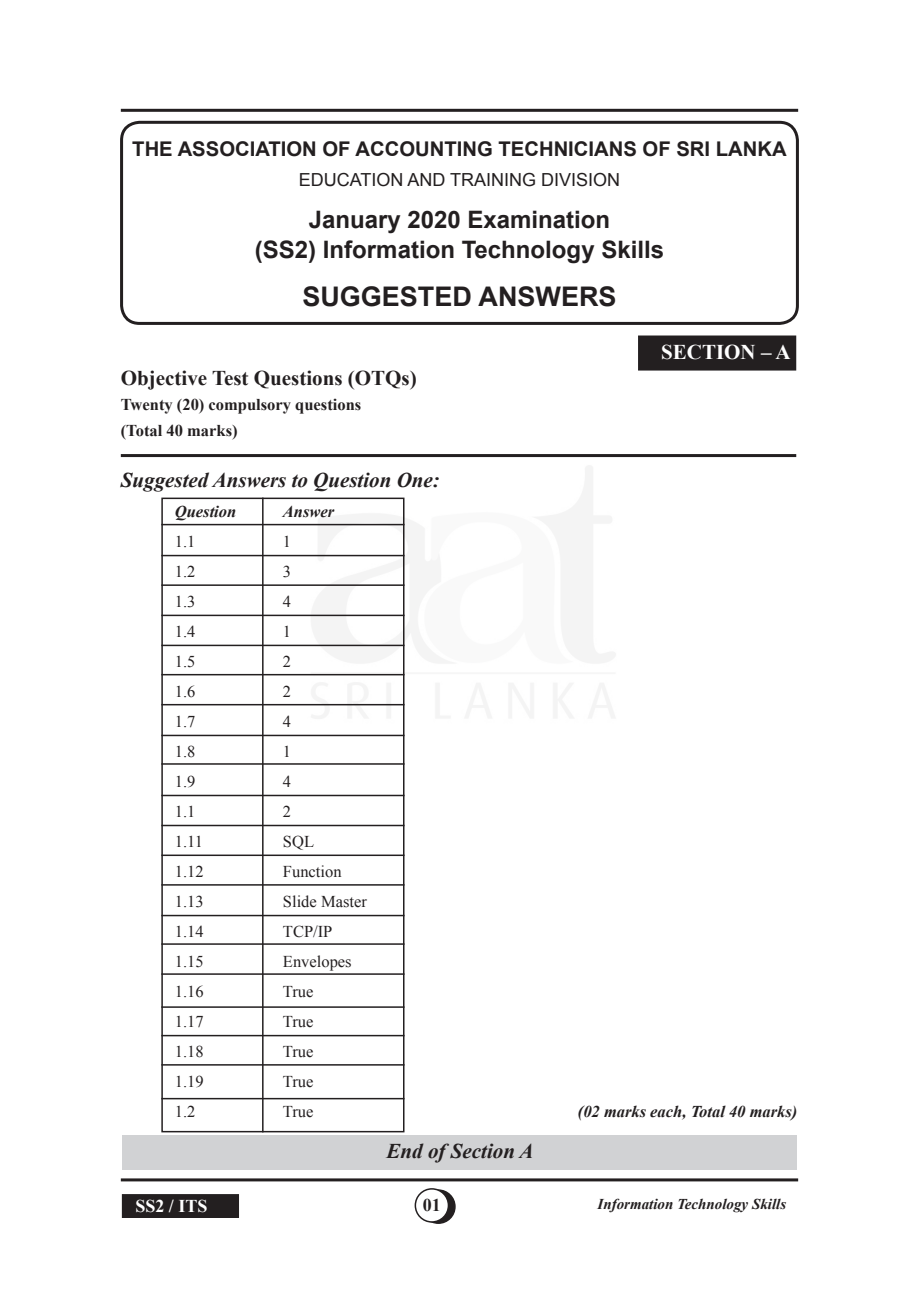
<style>
.page{position:relative;width:919px;height:1289px;background:#fff}
.page>*{position:absolute;margin:0;border:0;box-sizing:border-box;transform-origin:0 0}
.t1{font:700 27px "Arial";color:#231f20}
.t2{font:700 24px "Arial";color:#231f20}
.t3{font:italic 700 21px "Times New Roman";color:#231f20}
.t4{font:700 21px "Times New Roman";color:#231f20}
.t5{font:700 21px "Times New Roman";color:#fff}
.t6{font:700 20.25px "Arial";color:#231f20}
.t7{font:18px "Arial";color:#231f20}
.t8{font:700 18px "Times New Roman";color:#fff}
.t9{font:700 18px "Times New Roman";color:#231f20}
.t10{font:16.5px "Times New Roman";color:#231f20}
.t11{font:700 16.5px "Times New Roman";color:#231f20}
.t12{font:italic 700 16.5px "Times New Roman";color:#231f20}
.t13{font:italic 700 15px "Times New Roman";color:#231f20}
</style>
<div class="page">
<hr style="left:121px;top:1178px;width:677px;height:3px;background:#231f20">
<div style="left:123px;top:1194px;width:115px;height:23px;background:#231f20"></div>
<div style="left:122px;top:1193px;width:117px;height:24px;border:2px solid #231f20"></div>
<hr style="left:121px;top:109px;width:677px;height:3px;background:#231f20">
<img style="left:287px;top:457px;width:347px;height:274px">
<div style="left:638px;top:336px;width:157px;height:34px;background:#231f20"></div>
<div style="left:638px;top:335px;width:158px;height:35px;border:2px solid #231f20"></div>
<div style="left:422px;top:1190px;width:33px;height:33px;background:#231f20;border-radius:50%"></div>
<div style="left:421px;top:1189px;width:34px;height:34px;border:2px solid #231f20;border-radius:50%"></div>
<div style="left:415px;top:1188px;width:33px;height:33px;background:#fff;border-radius:50%"></div>
<div style="left:414px;top:1188px;width:35px;height:34px;border:2px solid #231f20;border-radius:50%"></div>
<hr style="left:121px;top:454px;width:675px;height:3px;background:#231f20">
<div style="left:161px;top:497px;width:243px;height:635px;border:2px solid #231f20"></div>
<hr style="left:161px;top:524px;width:243px;height:1px;background:#231f20">
<hr style="left:161px;top:555px;width:243px;height:1px;background:#231f20">
<hr style="left:161px;top:584px;width:243px;height:2px;background:#231f20">
<hr style="left:161px;top:614px;width:243px;height:2px;background:#231f20">
<hr style="left:161px;top:644px;width:243px;height:2px;background:#231f20">
<hr style="left:161px;top:674px;width:243px;height:1px;background:#231f20">
<hr style="left:161px;top:704px;width:243px;height:1px;background:#231f20">
<hr style="left:161px;top:734px;width:243px;height:2px;background:#231f20">
<hr style="left:161px;top:763px;width:243px;height:1px;background:#231f20">
<hr style="left:161px;top:794px;width:243px;height:2px;background:#231f20">
<hr style="left:161px;top:824px;width:243px;height:2px;background:#231f20">
<hr style="left:161px;top:854px;width:243px;height:2px;background:#231f20">
<hr style="left:161px;top:884px;width:243px;height:1px;background:#231f20">
<hr style="left:161px;top:914px;width:243px;height:2px;background:#231f20">
<hr style="left:161px;top:943px;width:243px;height:1px;background:#231f20">
<hr style="left:161px;top:973px;width:243px;height:1px;background:#231f20">
<hr style="left:161px;top:1006px;width:243px;height:1px;background:#231f20">
<hr style="left:161px;top:1034px;width:243px;height:2px;background:#231f20">
<hr style="left:161px;top:1064px;width:243px;height:1px;background:#231f20">
<hr style="left:161px;top:1097px;width:243px;height:2px;background:#231f20">
<hr style="left:262px;top:497px;width:1px;height:635px;background:#231f20">
<div style="left:122px;top:1135px;width:674px;height:34px;background:#d1d2d4"></div>
<div style="left:120px;top:121px;width:678px;height:204px;border:3px solid #231f20;border-radius:18px"></div>
<p class="t6" style="left:132px;top:135px;width:655px">THE ASSOCIATION OF ACCOUNTING TECHNICIANS OF SRI LANKA</p>
<p class="t7" style="left:299px;top:168px;width:323px">EDUCATION AND TRAINING DIVISION</p>
<p class="t2" style="left:308px;top:203px;width:303px">January 2020 Examination</p>
<p class="t2" style="left:255px;top:233px;width:410px">(SS2) Information Technology Skills</p>
<p class="t1" style="left:302px;top:278px;width:316px">SUGGESTED ANSWERS</p>
<p class="t5" style="left:661px;top:337px;width:131px">SECTION – A</p>
<p class="t4" style="left:121px;top:363px;width:297px">Objective Test Questions (OTQs)</p>
<p class="t11" style="left:121px;top:393px;width:242px">Twenty (20) compulsory questions</p>
<p class="t11" style="left:121px;top:419px;width:118px">(Total 40 marks)</p>
<p class="t3" style="left:121px;top:465px;width:320px">Suggested Answers to Question One:</p>
<p class="t12" style="left:175px;top:499px;width:63px">Question</p>
<p class="t12" style="left:283px;top:499px;width:53px">Answer</p>
<p class="t10" style="left:175px;top:530px;width:22px">1.1</p>
<p class="t10" style="left:283px;top:530px;width:10px">1</p>
<p class="t10" style="left:175px;top:560px;width:22px">1.2</p>
<p class="t10" style="left:283px;top:560px;width:10px">3</p>
<p class="t10" style="left:175px;top:590px;width:22px">1.3</p>
<p class="t10" style="left:283px;top:590px;width:10px">4</p>
<p class="t10" style="left:175px;top:620px;width:22px">1.4</p>
<p class="t10" style="left:283px;top:620px;width:10px">1</p>
<p class="t10" style="left:175px;top:650px;width:22px">1.5</p>
<p class="t10" style="left:283px;top:650px;width:10px">2</p>
<p class="t10" style="left:175px;top:680px;width:22px">1.6</p>
<p class="t10" style="left:283px;top:680px;width:10px">2</p>
<p class="t10" style="left:175px;top:710px;width:22px">1.7</p>
<p class="t10" style="left:283px;top:710px;width:10px">4</p>
<p class="t10" style="left:175px;top:740px;width:22px">1.8</p>
<p class="t10" style="left:283px;top:740px;width:10px">1</p>
<p class="t10" style="left:175px;top:770px;width:22px">1.9</p>
<p class="t10" style="left:283px;top:770px;width:10px">4</p>
<p class="t10" style="left:175px;top:800px;width:22px">1.1</p>
<p class="t10" style="left:283px;top:800px;width:10px">2</p>
<p class="t10" style="left:175px;top:830px;width:30px">1.11</p>
<p class="t10" style="left:283px;top:830px;width:33px">SQL</p>
<p class="t10" style="left:175px;top:860px;width:30px">1.12</p>
<p class="t10" style="left:283px;top:860px;width:60px">Function</p>
<p class="t10" style="left:175px;top:890px;width:30px">1.13</p>
<p class="t10" style="left:283px;top:890px;width:85px">Slide Master</p>
<p class="t10" style="left:175px;top:920px;width:30px">1.14</p>
<p class="t10" style="left:283px;top:920px;width:51px">TCP/IP</p>
<p class="t10" style="left:175px;top:950px;width:30px">1.15</p>
<p class="t10" style="left:283px;top:950px;width:70px">Envelopes</p>
<p class="t10" style="left:175px;top:980px;width:30px">1.16</p>
<p class="t10" style="left:283px;top:980px;width:32px">True</p>
<p class="t10" style="left:175px;top:1010px;width:30px">1.17</p>
<p class="t10" style="left:283px;top:1010px;width:32px">True</p>
<p class="t10" style="left:175px;top:1040px;width:30px">1.18</p>
<p class="t10" style="left:283px;top:1040px;width:32px">True</p>
<p class="t10" style="left:175px;top:1070px;width:30px">1.19</p>
<p class="t10" style="left:283px;top:1070px;width:32px">True</p>
<p class="t10" style="left:175px;top:1100px;width:22px">1.2</p>
<p class="t10" style="left:283px;top:1100px;width:32px">True</p>
<p class="t12" style="left:578px;top:1099px;width:221px">(02 marks each, Total 40 marks)</p>
<p class="t3" style="left:386px;top:1135px;width:148px">End of Section A</p>
<p class="t8" style="left:135px;top:1193px;width:74px">SS2 / ITS</p>
<p class="t9" style="left:423px;top:1192px;width:19px">01</p>
<p class="t13" style="left:597px;top:1192px;width:190px">Information Technology Skills</p>
</div>
